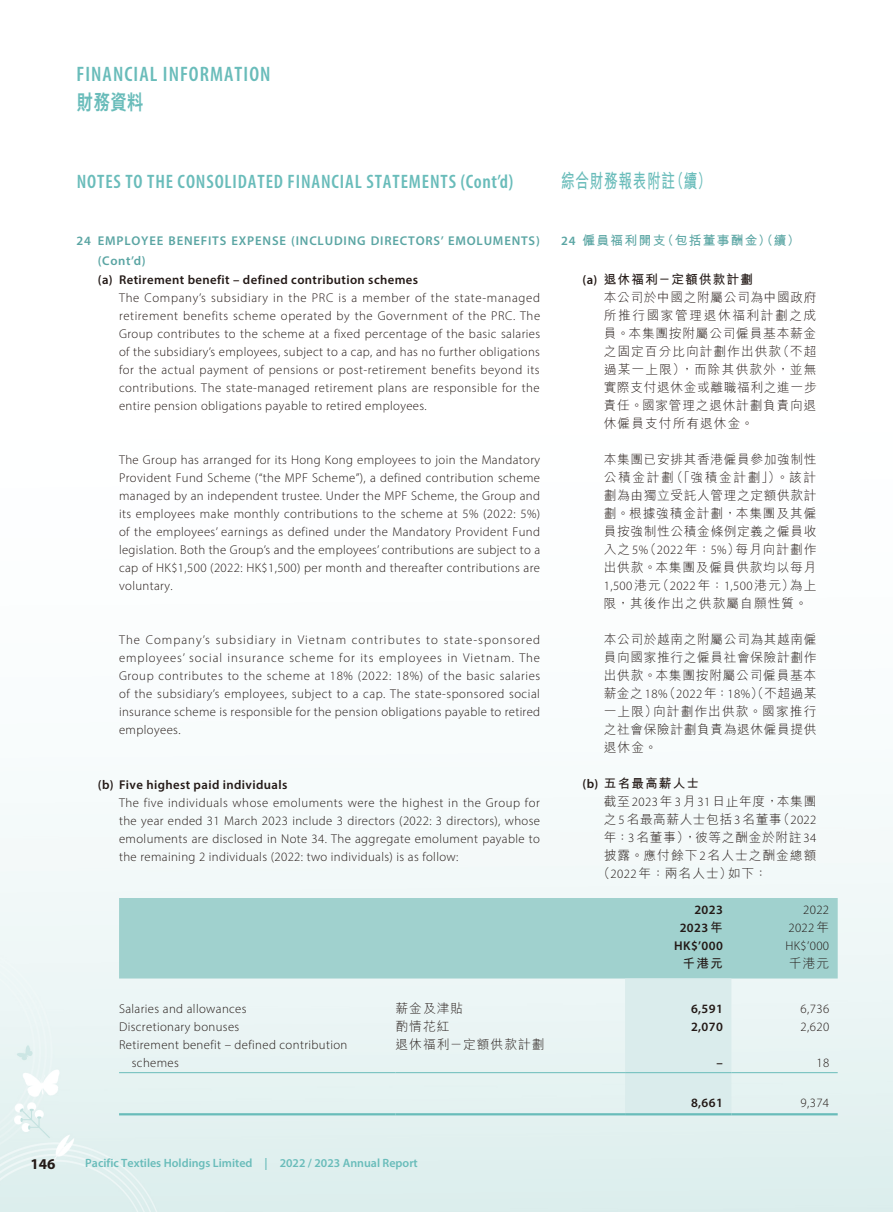
<style>
.page{position:relative;width:893px;height:1212px;background:#fff}
.page>*{position:absolute;margin:0;border:0;box-sizing:border-box;transform-origin:0 0}
.t1{font:600 condensed 21px "Myriad Pro";letter-spacing:.05em;color:#69bcba}
.t2{font:800 21px "M Hei HK";color:#69bcba;scale:.8 1}
.t3{font:600 condensed 19.5px "Myriad Pro";letter-spacing:.045em;color:#69bcba}
.t4{font:700 19.5px "M Hei HK";letter-spacing:.05em;color:#69bcba;scale:.7 1}
.t5{font:700 15px "Myriad Pro";color:#231916}
.t6{font:300 12.75px/18px "Myriad Pro";letter-spacing:.03em;color:#231916;text-align:justify}
.t7{font:300 12.75px/18px "M Hei HK";letter-spacing:.055em;color:#231916;text-align:justify}
.t8{font:600 12.75px "Myriad Pro";letter-spacing:.03em;color:#231916}
.t9{font:600 12.75px/19.5px "Myriad Pro";letter-spacing:.065em;color:#5aa5a3}
.t10{font:300 12.75px "M Hei HK";letter-spacing:.08em;color:#231916}
.t11{font:700 12.75px "M Hei HK";letter-spacing:.1em;color:#5aa5a3}
.t12{font:300 12.75px "M Hei HK";letter-spacing:.075em;color:#231916}
.t13{font:700 12.75px "M Hei HK";letter-spacing:.08em;color:#231916}
.t14{font:600 12px "Myriad Pro";color:#69bcba}
.s1{font-family:"Myriad Pro";font-weight:600}
.s2{font-weight:700}
.s3{font-family:"Myriad Pro"}
.s4{font-family:"M Hei HK"}
.s5{font-family:"M Hei HK";font-weight:700}
</style>
<div class="page">
<div style="left:119px;top:898px;width:719px;height:80px;background:#a0d1ce"></div>
<div style="left:625px;top:978px;width:106px;height:135px;background:#daecec"></div>
<hr style="left:119px;top:1072px;width:276px;height:1px;background:#69bcba">
<hr style="left:395px;top:1072px;width:230px;height:1px;background:#69bcba">
<hr style="left:625px;top:1072px;width:106px;height:1px;background:#69bcba">
<hr style="left:731px;top:1072px;width:107px;height:1px;background:#69bcba">
<hr style="left:119px;top:1113px;width:276px;height:2px;background:#69bcba">
<hr style="left:395px;top:1113px;width:230px;height:2px;background:#69bcba">
<hr style="left:625px;top:1113px;width:106px;height:2px;background:#69bcba">
<hr style="left:731px;top:1113px;width:107px;height:2px;background:#69bcba">
<h1 class="t1" style="left:77px;top:61px;width:195px">FINANCIAL INFORMATION</h1>
<h1 class="t2" style="left:77px;top:91px;width:85px">財務資料</h1>
<h2 class="t3" style="left:77px;top:169px;width:438px">NOTES TO THE CONSOLIDATED FINANCIAL STATEMENTS (Cont’d)</h2>
<h2 class="t4" style="left:561px;top:166px;width:216px">綜合財務報表附註（續）</h2>
<p class="t9" style="left:98px;top:231px;width:444px;text-indent:-21px">24 EMPLOYEE BENEFITS EXPENSE (INCLUDING DIRECTORS’ EMOLUMENTS) (Cont’d)</p>
<p class="t8" style="left:98px;top:272px;width:322px">(a) Retirement benefit – defined contribution schemes</p>
<p class="t6" style="left:119px;top:289px;width:423px">The Company’s subsidiary in the PRC is a member of the state-managed retirement benefits scheme operated by the Government of the PRC. The Group contributes to the scheme at a fixed percentage of the basic salaries of the subsidiary’s employees, subject to a cap, and has no further obligations for the actual payment of pensions or post-retirement benefits beyond its contributions. The state-managed retirement plans are responsible for the entire pension obligations payable to retired employees.</p>
<p class="t6" style="left:119px;top:451px;width:423px">The Group has arranged for its Hong Kong employees to join the Mandatory Provident Fund Scheme (“the MPF Scheme”), a defined contribution scheme managed by an independent trustee. Under the MPF Scheme, the Group and its employees make monthly contributions to the scheme at 5% (2022: 5%) of the employees’ earnings as defined under the Mandatory Provident Fund legislation. Both the Group’s and the employees’ contributions are subject to a cap of HK$1,500 (2022: HK$1,500) per month and thereafter contributions are voluntary.</p>
<p class="t6" style="left:119px;top:631px;width:423px">The Company’s subsidiary in Vietnam contributes to state-sponsored employees’ social insurance scheme for its employees in Vietnam. The Group contributes to the scheme at 18% (2022: 18%) of the basic salaries of the subsidiary’s employees, subject to a cap. The state-sponsored social insurance scheme is responsible for the pension obligations payable to retired employees.</p>
<p class="t8" style="left:98px;top:776px;width:191px">(b) Five highest paid individuals</p>
<p class="t6" style="left:119px;top:793px;width:423px">The five individuals whose emoluments were the highest in the Group for the year ended 31 March 2023 include 3 directors (2022: 3 directors), whose emoluments are disclosed in Note 34. The aggregate emolument payable to the remaining 2 individuals (2022: two individuals) is as follow:</p>
<p class="t11" style="left:561px;top:231px;width:240px"><span class="s1">24</span> 僱員福利開支（包括董事酬金）（續）</p>
<p class="t7" style="left:604px;top:270px;width:214px;text-align:left;text-indent:-21px"><span class="s1">(a)</span> <span class="s2">退休福利－定額供款計劃<br></span>本公司於中國之附屬公司為中國政府所推行國家管理退休福利計劃之成員。本集團按附屬公司僱員基本薪金之固定百分比向計劃作出供款（不超過某一上限），而除其供款外，並無實際支付退休金或離職福利之進一步責任。國家管理之退休計劃負責向退休僱員支付所有退休金。</p>
<p class="t7" style="left:604px;top:450px;width:214px">本集團已安排其香港僱員參加強制性公積金計劃（「強積金計劃」）。該計劃為由獨立受託人管理之定額供款計劃。根據強積金計劃，本集團及其僱員按強制性公積金條例定義之僱員收入之<span class="s3">5%</span>（<span class="s3">2022</span>年：<span class="s3">5%</span>）每月向計劃作出供款。本集團及僱員供款均以每月</p>
<p class="t6" style="left:604px;top:577px;width:214px">1,500<span class="s4">港元（</span>2022<span class="s4">年：</span>1,500<span class="s4">港元）為上</span></p>
<p class="t10" style="left:604px;top:597px;width:205px">限，其後作出之供款屬自願性質。</p>
<p class="t7" style="left:604px;top:630px;width:214px">本公司於越南之附屬公司為其越南僱員向國家推行之僱員社會保險計劃作出供款。本集團按附屬公司僱員基本薪金之<span class="s3">18%</span>（<span class="s3">2022</span>年：<span class="s3">18%</span>）（不超過某一上限）向計劃作出供款。國家推行之社會保險計劃負責為退休僱員提供退休金。</p>
<p class="t13" style="left:583px;top:774px;width:118px"><span class="s1">(b)</span> 五名最高薪人士</p>
<p class="t7" style="left:604px;top:792px;width:214px">截至<span class="s3">2023</span>年<span class="s3">3</span>月<span class="s3">31</span>日止年度，本集團</p>
<p class="t7" style="left:604px;top:810px;width:214px">之<span class="s3">5</span>名最高薪人士包括<span class="s3">3</span>名董事（<span class="s3">2022</span></p>
<p class="t7" style="left:604px;top:828px;width:214px">年：<span class="s3">3</span>名董事），彼等之酬金於附註<span class="s3">34</span></p>
<p class="t12" style="left:604px;top:849px;width:214px">披露。應付餘下<span class="s3">2</span>名人士之酬金總額</p>
<p class="t7" style="left:597px;top:864px;width:171px">（<span class="s3">2022</span>年：兩名人士）如下：</p>
<p class="t8" style="left:694px;top:902px;width:30px">2023</p>
<p class="t6" style="left:803px;top:901px;width:28px">2022</p>
<p class="t8" style="left:680px;top:920px;width:45px">2023<span class="s5">年</span></p>
<p class="t6" style="left:788px;top:919px;width:42px">2022<span class="s4">年</span></p>
<p class="t8" style="left:674px;top:938px;width:50px">HK$’000</p>
<p class="t6" style="left:785px;top:937px;width:45px">HK$’000</p>
<p class="t13" style="left:683px;top:954px;width:42px">千港元</p>
<p class="t7" style="left:789px;top:954px;width:42px">千港元</p>
<p class="t6" style="left:119px;top:999px;width:129px">Salaries and allowances</p>
<p class="t7" style="left:395px;top:999px;width:69px">薪金及津貼</p>
<p class="t8" style="left:691px;top:1000px;width:33px">6,591</p>
<p class="t6" style="left:801px;top:999px;width:30px">6,736</p>
<p class="t6" style="left:119px;top:1017px;width:122px">Discretionary bonuses</p>
<p class="t7" style="left:395px;top:1017px;width:56px">酌情花紅</p>
<p class="t8" style="left:691px;top:1018px;width:33px">2,070</p>
<p class="t6" style="left:801px;top:1017px;width:30px">2,620</p>
<p class="t6" style="left:132px;top:1035px;width:217px;text-indent:-13px">Retirement benefit – defined contribution schemes</p>
<p class="t10" style="left:395px;top:1038px;width:151px">退休福利－定額供款計劃</p>
<p class="t8" style="left:716px;top:1054px;width:8px">–</p>
<p class="t6" style="left:816px;top:1053px;width:14px">18</p>
<p class="t8" style="left:691px;top:1095px;width:33px">8,661</p>
<p class="t6" style="left:800px;top:1094px;width:30px">9,374</p>
<p class="t5" style="left:30px;top:1154px;width:26px">146</p>
<p class="t14" style="left:85px;top:1155px;width:334px">Pacific Textiles Holdings Limited | 2022 / 2023 Annual Report</p>
</div>
